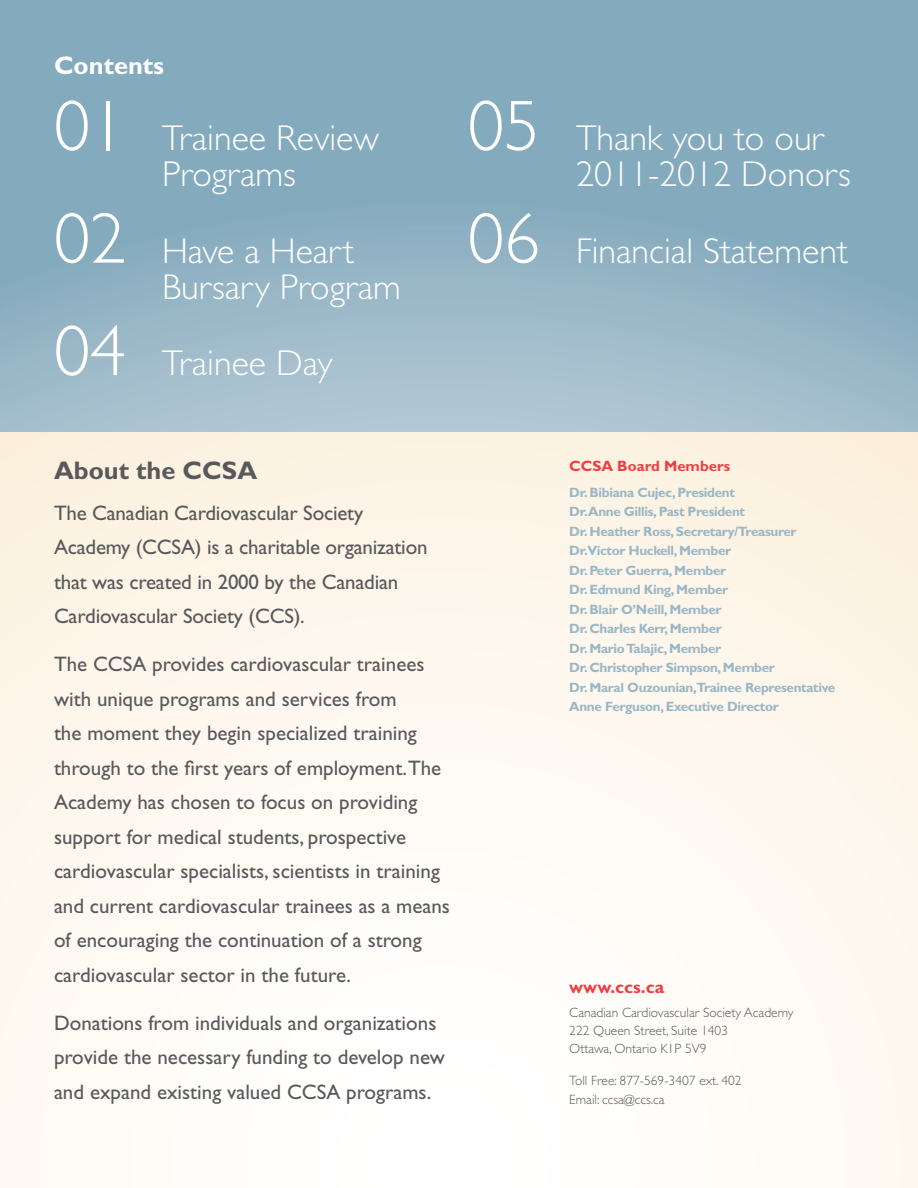
<style>
.page{position:relative;width:918px;height:1188px;background:#fff}
.page>*{position:absolute;margin:0;border:0;box-sizing:border-box;transform-origin:0 0}
.t1{font:300 36px/36px "Gill Sans";color:#fff}
.t2{font:700 25.5px "Gill Sans";color:#58595b}
.t3{font:700 25.5px "Gill Sans";color:#fff}
.t4{font:21px/34.5px "Gill Sans";color:#58595b}
.t5{font:700 18px "Gill Sans";color:#ef3e42}
.t6{font:700 15px "Gill Sans";color:#ef3e42}
.t7{font:700 13.5px/19.5px "Gill Sans";letter-spacing:-.025em;color:#99b7c7}
.t8{font:300 13.5px/18px "Gill Sans";color:#58595b}
.s1{font-size:72px}
</style>
<div class="page">
<div style="left:0;top:0;width:918px;height:432px;background:linear-gradient(to bottom,#79a3b8,#a4bfcd)"></div>
<div style="left:0;top:432px;width:918px;height:756px;background:linear-gradient(to bottom,#fcf2e3,#fffefd)"></div>
<p class="t3" style="left:54px;top:50px;width:112px">Contents</p>
<h1 class="t1" style="left:162px;top:120px;width:218px;text-indent:-108px"><span class="s1">01</span> Trainee Review<br>Programs</h1>
<h1 class="t1" style="left:162px;top:233px;width:241px;text-indent:-108px"><span class="s1">02</span> Have a Heart<br>Bursary Program</h1>
<h1 class="t1" style="left:54px;top:345px;width:280px"><span class="s1">04</span> Trainee Day</h1>
<h1 class="t1" style="left:576px;top:120px;width:276px;text-indent:-108px"><span class="s1">05</span> Thank you to our<br>2011-2012 Donors</h1>
<h1 class="t1" style="left:468px;top:233px;width:381px"><span class="s1">06</span> Financial Statement</h1>
<p class="t2" style="left:54px;top:455px;width:205px">About the CCSA</p>
<p class="t4" style="left:54px;top:495px;width:375px">The Canadian Cardiovascular Society Academy (CCSA) is a charitable organization that was created in 2000 by the Canadian Cardiovascular Society (CCS).</p>
<p class="t4" style="left:54px;top:647px;width:398px">The CCSA provides cardiovascular trainees with unique programs and services from<br>the moment they begin specialized training through to the first years of employment.The Academy has chosen to focus on providing support for medical students, prospective cardiovascular specialists, scientists in training and current cardiovascular trainees as a means of encouraging the continuation of a strong cardiovascular sector in the future.</p>
<p class="t4" style="left:54px;top:1006px;width:392px">Donations from individuals and organizations provide the necessary funding to develop new and expand existing valued CCSA programs.</p>
<p class="t6" style="left:569px;top:457px;width:162px">CCSA Board Members</p>
<p class="t7" style="left:569px;top:482px;width:268px">Dr. Bibiana Cujec, President<br>Dr.Anne Gillis, Past President<br>Dr. Heather Ross, Secretary/Treasurer<br>Dr.Victor Huckell, Member<br>Dr. Peter Guerra, Member<br>Dr. Edmund King, Member<br>Dr. Blair O’Neill, Member<br>Dr. Charles Kerr, Member<br>Dr. Mario Talajic, Member<br>Dr. Christopher Simpson, Member<br>Dr. Maral Ouzounian,Trainee Representative<br>Anne Ferguson, Executive Director</p>
<p class="t5" style="left:569px;top:976px;width:97px">www.ccs.ca</p>
<p class="t8" style="left:569px;top:1004px;width:226px">Canadian Cardiovascular Society Academy<br>222 Queen Street, Suite 1403<br>Ottawa, Ontario K1P 5V9</p>
<p class="t8" style="left:569px;top:1071px;width:174px;line-height:19.5px">Toll Free: 877-569-3407 ext. 402<br>Email: ccsa@ccs.ca</p>
</div>
